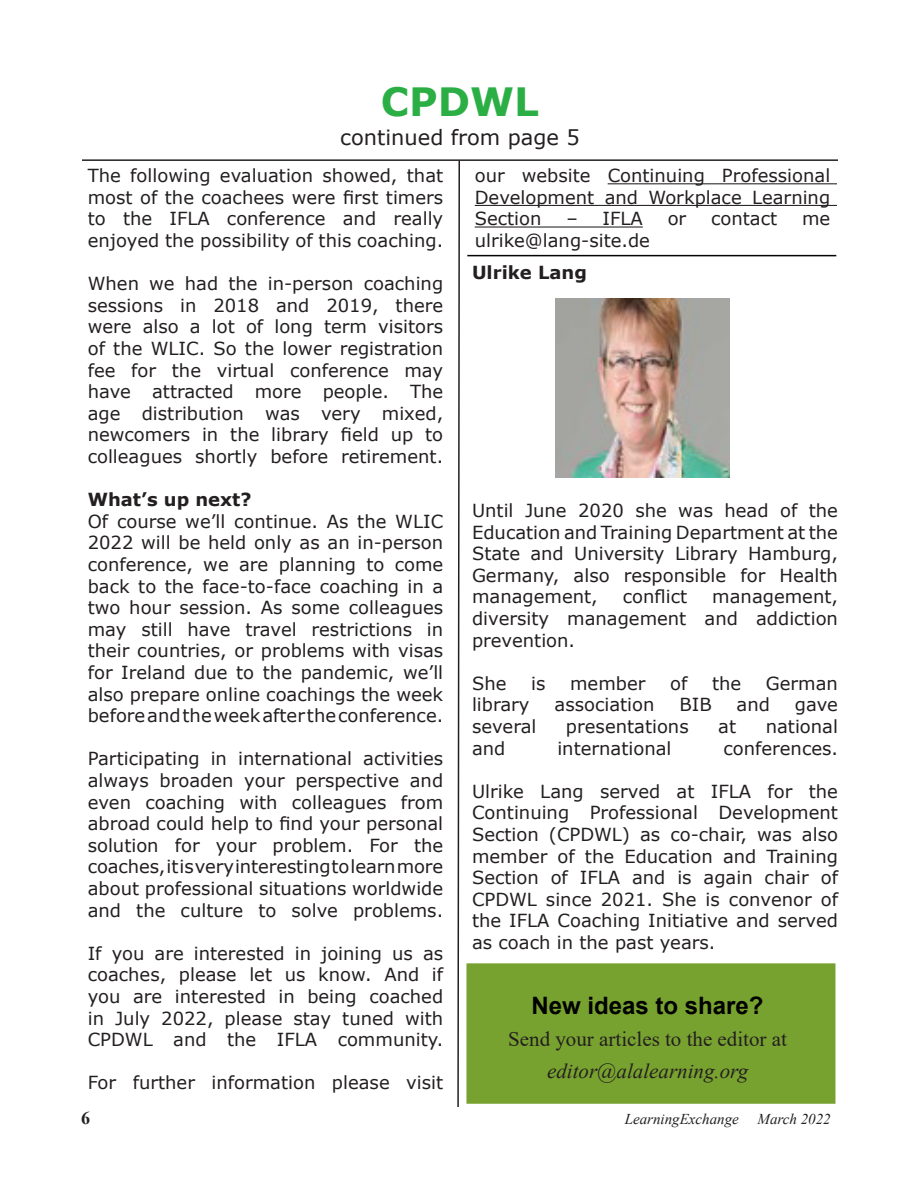
<style>
.page{position:relative;width:918px;height:1188px;background:#fff}
.page>*{position:absolute;margin:0;border:0;box-sizing:border-box;transform-origin:0 0}
.t1{font:700 39px "Verdana";color:#2baf45}
.t2{font:700 24px "Arial";color:#000100}
.t3{font:21px "Times New Roman";color:#231f20}
.t4{font:italic 21px "Times New Roman";color:#231f20}
.t5{font:21px "Verdana";color:#231f20}
.t6{font:18px/21.6px "Verdana";color:#231f20;text-align:justify}
.t7{font:700 18px "Verdana";color:#231f20}
.t8{font:700 18px "Times New Roman";color:#231f20}
.t9{font:italic 15px "Times New Roman";color:#231f20}
</style>
<div class="page">
<hr style="left:82px;top:159px;width:756px;height:2px;background:#231f20">
<svg style="left:457px;top:159px;width:4px;height:948px"></svg>
<img style="left:555px;top:298px;width:174px;height:179px">
<div style="left:468px;top:965px;width:366px;height:137px;background:#78a22f"></div>
<div style="left:466px;top:963px;width:369px;height:141px;border:3px solid #78a22f"></div>
<hr style="left:608px;top:183px;width:229px;height:1px;background:#231f20">
<hr style="left:475px;top:205px;width:362px;height:1px;background:#231f20">
<hr style="left:475px;top:226px;width:168px;height:2px;background:#231f20">
<hr style="left:467px;top:255px;width:369px;height:1px;background:#040503">
<p class="t1" style="left:381px;top:74px;width:160px">CPDWL</p>
<p class="t5" style="left:340px;top:123px;width:241px">continued from page 5</p>
<p class="t6" style="left:88px;top:165px;width:357px">The following evaluation showed, that most of the coachees were first timers to the IFLA conference and really enjoyed the possibility of this coaching.</p>
<p class="t6" style="left:88px;top:273px;width:357px">When we had the in-person coaching sessions in 2018 and 2019, there were also a lot of long term visitors of the WLIC. So the lower registration fee for the virtual conference may have attracted more people. The age distribution was very mixed, newcomers in the library field up to colleagues shortly before retirement.</p>
<p class="t7" style="left:88px;top:487px;width:165px">What’s up next?</p>
<p class="t6" style="left:88px;top:510px;width:357px">Of course we’ll continue. As the WLIC 2022 will be held only as an in-person conference, we are planning to come back to the face-to-face coaching in a two hour session. As some colleagues may still have travel restrictions in their countries, or problems with visas for Ireland due to the pandemic, we’ll also prepare online coachings the week before and the week after the conference.</p>
<p class="t6" style="left:88px;top:748px;width:357px">Participating in international activities always broaden your perspective and even coaching with colleagues from abroad could help to find your personal solution for your problem. For the coaches, it is very interesting to learn more about professional situations worldwide and the culture to solve problems.</p>
<p class="t6" style="left:88px;top:942px;width:357px">If you are interested in joining us as coaches, please let us know. And if you are interested in being coached in July 2022, please stay tuned with CPDWL and the IFLA community.</p>
<p class="t6" style="left:88px;top:1072px;width:357px">For further information please visit</p>
<p class="t6" style="left:475px;top:165px;width:357px">our website Continuing Professional Development and Workplace Learning Section</p>
<p class="t6" style="left:566px;top:208px;width:78px">– IFLA</p>
<p class="t6" style="left:668px;top:208px;width:20px">or</p>
<p class="t6" style="left:711px;top:208px;width:68px">contact</p>
<p class="t6" style="left:802px;top:208px;width:30px">me</p>
<p class="t6" style="left:475px;top:230px;width:177px">ulrike@lang-site.de</p>
<p class="t7" style="left:472px;top:260px;width:116px">Ulrike Lang</p>
<p class="t6" style="left:472px;top:500px;width:367px">Until June 2020 she was head of the Education and Training Department at the State and University Library Hamburg, Germany, also responsible for Health management,</p>
<p class="t6" style="left:623px;top:586px;width:66px">conflict</p>
<p class="t6" style="left:472px;top:586px;width:368px;text-indent:240px">management, diversity management and addiction prevention.</p>
<p class="t6" style="left:472px;top:672px;width:36px">She</p>
<p class="t6" style="left:531px;top:672px;width:16px">is</p>
<p class="t6" style="left:570px;top:672px;width:77px">member</p>
<p class="t6" style="left:670px;top:672px;width:19px">of</p>
<p class="t6" style="left:712px;top:672px;width:31px">the</p>
<p class="t6" style="left:766px;top:672px;width:74px">German</p>
<p class="t6" style="left:472px;top:694px;width:59px">library</p>
<p class="t6" style="left:555px;top:694px;width:101px">association</p>
<p class="t6" style="left:679px;top:694px;width:34px">BIB</p>
<p class="t6" style="left:737px;top:694px;width:35px">and</p>
<p class="t6" style="left:795px;top:694px;width:45px">gave</p>
<p class="t6" style="left:472px;top:716px;width:66px">several</p>
<p class="t6" style="left:566px;top:716px;width:124px">presentations</p>
<p class="t6" style="left:718px;top:716px;width:19px">at</p>
<p class="t6" style="left:766px;top:716px;width:74px">national</p>
<p class="t6" style="left:472px;top:737px;width:35px">and</p>
<p class="t6" style="left:557px;top:737px;width:116px">international</p>
<p class="t6" style="left:723px;top:737px;width:116px">conferences.</p>
<p class="t6" style="left:472px;top:780px;width:367px">Ulrike Lang served at IFLA for the Continuing Professional Development Section (CPDWL) as co-chair, was also member of the Education and Training Section of IFLA and is again chair of CPDWL since 2021. She is convenor of the IFLA Coaching Initiative and served as coach in the past years.</p>
<p class="t2" style="left:532px;top:989px;width:234px">New ideas to share?</p>
<p class="t3" style="left:508px;top:1025px;width:280px">Send your articles to the editor at</p>
<p class="t4" style="left:547px;top:1057px;width:203px">editor@alalearning.org</p>
<p class="t8" style="left:81px;top:1105px;width:10px">6</p>
<p class="t9" style="left:625px;top:1109px;width:116px">LearningExchange</p>
<p class="t9" style="left:758px;top:1109px;width:75px">March 2022</p>
</div>
